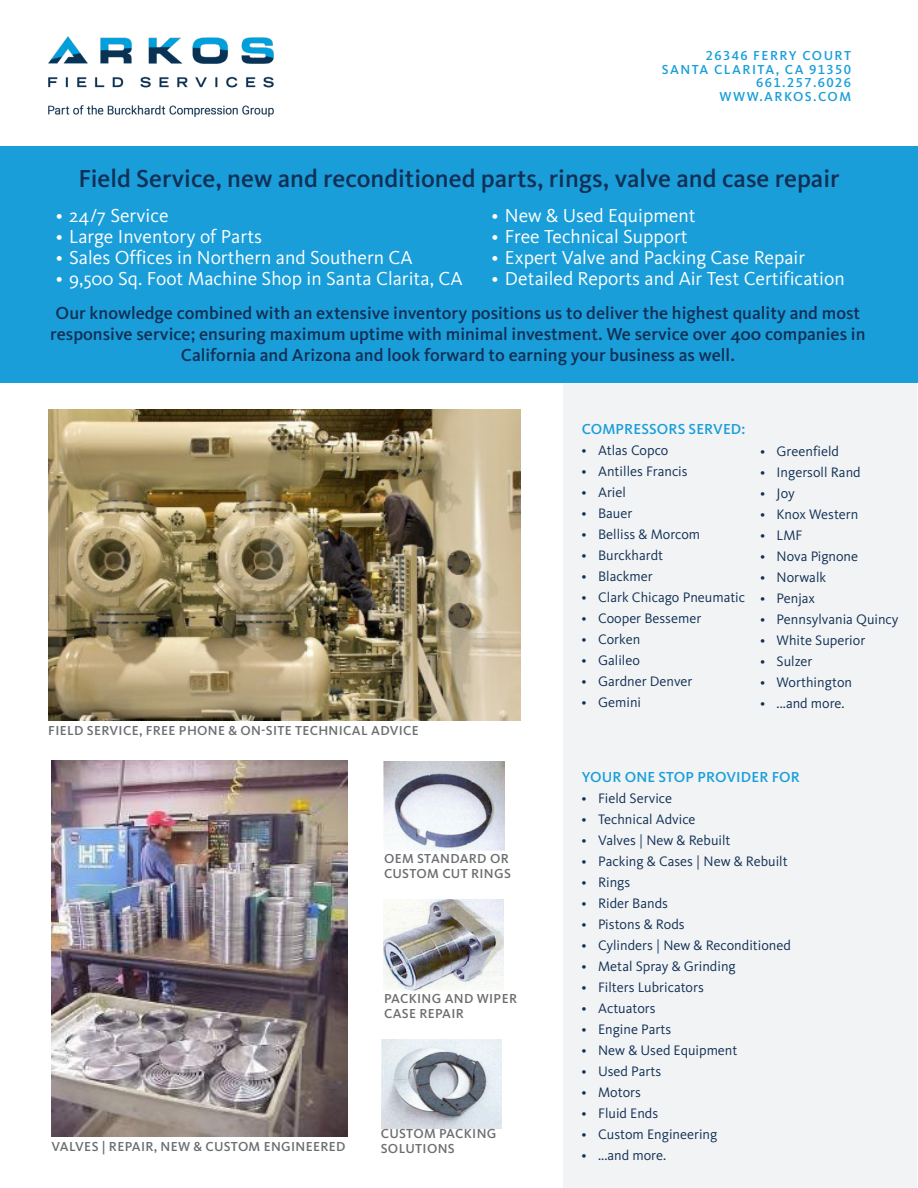
<style>
.page{position:relative;width:918px;height:1188px;background:#fff}
.page>*{position:absolute;margin:0;border:0;box-sizing:border-box;transform-origin:0 0}
.t1{font:500 25.5px "Kievit OT";color:#113056}
.t2{font:19.5px "Kievit OT";color:#fff}
.t3{font:500 18px/21px "Kievit OT";color:#113056;text-align:center}
.t4{font:500 15px "Kievit OT";letter-spacing:.01em;color:#199eda}
.t5{font:14.25px "Kievit OT";color:#113056}
.t6{font:500 13.5px/15px "Kievit OT";letter-spacing:.025em;color:#6c6d70}
.t7{font:500 13.5px "Kievit OT";letter-spacing:.1em;color:#199eda}
</style>
<div class="page">
<img style="left:48px;top:37px;width:226px;height:80px">
<div style="left:563px;top:369px;width:353px;height:819px;background:#f2f3f4"></div>
<div style="left:0;top:146px;width:918px;height:236px;background:#199eda"></div>
<img style="left:48px;top:410px;width:472px;height:311px">
<img style="left:51px;top:760px;width:297px;height:376px">
<img style="left:384px;top:761px;width:120px;height:90px">
<img style="left:383px;top:900px;width:120px;height:91px">
<img style="left:382px;top:1039px;width:119px;height:89px">
<p class="t7" style="left:706px;top:48px;width:147px">26346 FERRY COURT</p>
<p class="t7" style="left:662px;top:61px;width:191px">SANTA CLARITA, CA 91350</p>
<p class="t7" style="left:756px;top:75px;width:96px">661.257.6026</p>
<p class="t7" style="left:719px;top:88px;width:133px">WWW.ARKOS.COM</p>
<p class="t1" style="left:78px;top:164px;width:763px">Field Service, new and reconditioned parts, rings, valve and case repair</p>
<p class="t2" style="left:56px;top:204px;width:114px">• 24/7 Service</p>
<p class="t2" style="left:56px;top:225px;width:208px">• Large Inventory of Parts</p>
<p class="t2" style="left:56px;top:246px;width:359px">• Sales Offices in Northern and Southern CA</p>
<p class="t2" style="left:56px;top:267px;width:408px">• 9,500 Sq. Foot Machine Shop in Santa Clarita, CA</p>
<p class="t2" style="left:491px;top:204px;width:206px">• New &amp; Used Equipment</p>
<p class="t2" style="left:491px;top:225px;width:198px">• Free Technical Support</p>
<p class="t2" style="left:491px;top:246px;width:315px">• Expert Valve and Packing Case Repair</p>
<p class="t2" style="left:491px;top:267px;width:355px">• Detailed Reports and Air Test Certification</p>
<p class="t3" style="left:50px;top:302px;width:817px">Our knowledge combined with an extensive inventory positions us to deliver the highest quality and most responsive service; ensuring maximum uptime with minimal investment. We service over 400 companies in<br>California and Arizona and look forward to earning your business as well.</p>
<p class="t6" style="left:48px;top:723px;width:372px">FIELD SERVICE, FREE PHONE &amp; ON-SITE TECHNICAL ADVICE</p>
<p class="t6" style="left:384px;top:851px;width:128px">OEM STANDARD OR<br>CUSTOM CUT RINGS</p>
<p class="t6" style="left:384px;top:991px;width:135px">PACKING AND WIPER<br>CASE REPAIR</p>
<p class="t6" style="left:51px;top:1139px;width:296px">VALVES | REPAIR, NEW &amp; CUSTOM ENGINEERED</p>
<p class="t6" style="left:381px;top:1126px;width:117px">CUSTOM PACKING<br>SOLUTIONS</p>
<p class="t4" style="left:582px;top:420px;width:165px">COMPRESSORS SERVED:</p>
<p class="t5" style="left:582px;top:442px;width:88px">• Atlas Copco</p>
<p class="t5" style="left:582px;top:463px;width:108px">• Antilles Francis</p>
<p class="t5" style="left:582px;top:484px;width:46px">• Ariel</p>
<p class="t5" style="left:582px;top:505px;width:52px">• Bauer</p>
<p class="t5" style="left:582px;top:526px;width:120px">• Belliss &amp; Morcom</p>
<p class="t5" style="left:582px;top:547px;width:83px">• Burckhardt</p>
<p class="t5" style="left:582px;top:568px;width:72px">• Blackmer</p>
<p class="t5" style="left:582px;top:589px;width:165px">• Clark Chicago Pneumatic</p>
<p class="t5" style="left:582px;top:610px;width:121px">• Cooper Bessemer</p>
<p class="t5" style="left:582px;top:631px;width:60px">• Corken</p>
<p class="t5" style="left:582px;top:652px;width:60px">• Galileo</p>
<p class="t5" style="left:582px;top:673px;width:112px">• Gardner Denver</p>
<p class="t5" style="left:582px;top:694px;width:61px">• Gemini</p>
<p class="t5" style="left:760px;top:443px;width:80px">• Greenfield</p>
<p class="t5" style="left:760px;top:464px;width:102px">• Ingersoll Rand</p>
<p class="t5" style="left:760px;top:485px;width:36px">• Joy</p>
<p class="t5" style="left:760px;top:506px;width:100px">• Knox Western</p>
<p class="t5" style="left:760px;top:527px;width:44px">• LMF</p>
<p class="t5" style="left:760px;top:548px;width:100px">• Nova Pignone</p>
<p class="t5" style="left:760px;top:569px;width:67px">• Norwalk</p>
<p class="t5" style="left:760px;top:590px;width:57px">• Penjax</p>
<p class="t5" style="left:760px;top:611px;width:140px">• Pennsylvania Quincy</p>
<p class="t5" style="left:760px;top:632px;width:107px">• White Superior</p>
<p class="t5" style="left:760px;top:653px;width:54px">• Sulzer</p>
<p class="t5" style="left:760px;top:674px;width:93px">• Worthington</p>
<p class="t5" style="left:760px;top:695px;width:86px">• ...and more.</p>
<p class="t4" style="left:582px;top:768px;width:220px">YOUR ONE STOP PROVIDER FOR</p>
<p class="t5" style="left:582px;top:790px;width:92px">• Field Service</p>
<p class="t5" style="left:582px;top:811px;width:115px">• Technical Advice</p>
<p class="t5" style="left:582px;top:832px;width:150px">• Valves | New &amp; Rebuilt</p>
<p class="t5" style="left:582px;top:853px;width:208px">• Packing &amp; Cases | New &amp; Rebuilt</p>
<p class="t5" style="left:582px;top:874px;width:50px">• Rings</p>
<p class="t5" style="left:582px;top:895px;width:88px">• Rider Bands</p>
<p class="t5" style="left:582px;top:916px;width:104px">• Pistons &amp; Rods</p>
<p class="t5" style="left:582px;top:937px;width:211px">• Cylinders | New &amp; Reconditioned</p>
<p class="t5" style="left:582px;top:958px;width:156px">• Metal Spray &amp; Grinding</p>
<p class="t5" style="left:582px;top:979px;width:124px">• Filters Lubricators</p>
<p class="t5" style="left:582px;top:1000px;width:75px">• Actuators</p>
<p class="t5" style="left:582px;top:1021px;width:91px">• Engine Parts</p>
<p class="t5" style="left:582px;top:1042px;width:157px">• New &amp; Used Equipment</p>
<p class="t5" style="left:582px;top:1063px;width:81px">• Used Parts</p>
<p class="t5" style="left:582px;top:1084px;width:61px">• Motors</p>
<p class="t5" style="left:582px;top:1105px;width:78px">• Fluid Ends</p>
<p class="t5" style="left:582px;top:1126px;width:137px">• Custom Engineering</p>
<p class="t5" style="left:582px;top:1147px;width:86px">• ...and more.</p>
</div>
